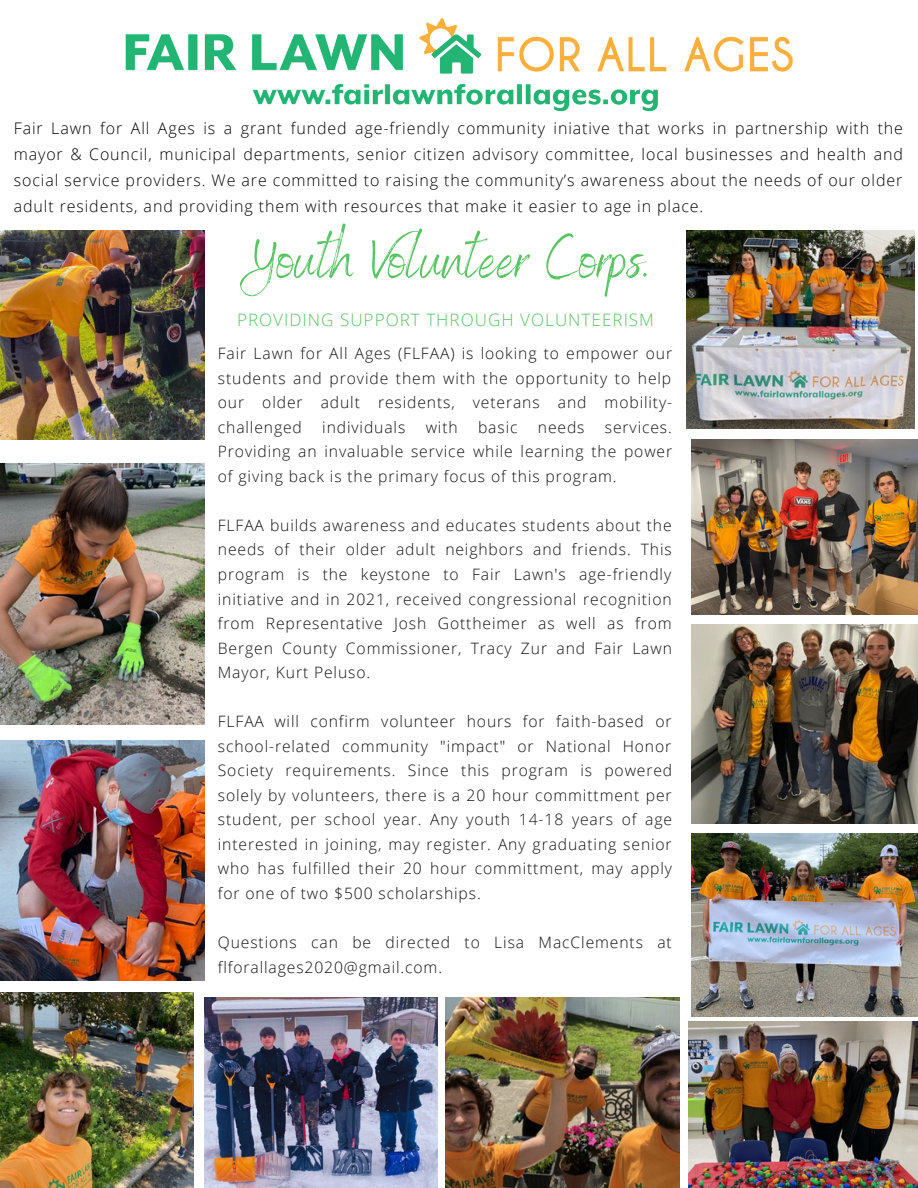
<style>
.page{position:relative;width:918px;height:1188px;background:#fff}
.page>*{position:absolute;margin:0;border:0;box-sizing:border-box;transform-origin:0 0}
.t1{font:61.5px "Benedict";color:#58c463}
.t2{font:300 17.1px "Open Sans";letter-spacing:.06em;color:#58c463}
.t3{font:300 16.05px/25.8px "Open Sans";letter-spacing:.055em;color:#000;text-align:justify}
.t4{font:300 15.75px/24.6px "Open Sans";letter-spacing:.055em;color:#121212;text-align:justify}
</style>
<div class="page">
<img style="left:204px;top:997px;width:233px;height:191px">
<img style="left:125px;top:18px;width:668px;height:94px">
<img style="left:0;top:231px;width:205px;height:208px">
<img style="left:691px;top:834px;width:227px;height:182px">
<img style="left:0;top:463px;width:204px;height:261px">
<img style="left:689px;top:1021px;width:229px;height:167px">
<img style="left:691px;top:439px;width:227px;height:175px">
<img style="left:0;top:740px;width:205px;height:241px">
<img style="left:686px;top:231px;width:229px;height:198px">
<img style="left:691px;top:625px;width:227px;height:199px">
<img style="left:0;top:993px;width:194px;height:194px">
<img style="left:446px;top:997px;width:234px;height:191px">
<p class="t3" style="left:14px;top:115px;width:891px">Fair Lawn for All Ages is a grant funded age-friendly community iniative that works in partnership with the mayor &amp; Council, municipal departments, senior citizen advisory committee, local businesses and health and social service providers. We are committed to raising the community’s awareness about the needs of our older adult residents, and providing them with resources that make it easier to age in place.</p>
<h1 class="t1" style="left:240px;top:219px;width:413px">Youth Volunteer Corps.</h1>
<p class="t2" style="left:237px;top:308px;width:419px">PROVIDING SUPPORT THROUGH VOLUNTEERISM</p>
<p class="t4" style="left:218px;top:341px;width:456px">Fair Lawn for All Ages (FLFAA) is looking to empower our students and provide them with the opportunity to help our older adult residents, veterans and mobility&shy;challenged</p>
<p class="t4" style="left:322px;top:414px;width:85px">individuals</p>
<p class="t4" style="left:426px;top:414px;width:34px">with</p>
<p class="t4" style="left:478px;top:414px;width:41px">basic</p>
<p class="t4" style="left:538px;top:414px;width:48px">needs</p>
<p class="t4" style="left:218px;top:414px;width:456px;text-indent:387px">services.<br>Providing an invaluable service while learning the power of giving back is the primary focus of this program.</p>
<p class="t4" style="left:218px;top:513px;width:456px">FLFAA builds awareness and educates students about the needs of their older adult neighbors and friends. This program is the keystone to Fair Lawn's age-friendly initiative and in 2021, received congressional recognition from Representative Josh Gottheimer as well as from Bergen County Commissioner, Tracy Zur and Fair Lawn Mayor, Kurt Peluso.</p>
<p class="t4" style="left:218px;top:709px;width:456px">FLFAA will confirm volunteer hours for faith-based or school-related community "impact" or National Honor Society requirements. Since this program is powered solely by volunteers, there is a 20 hour committment per student, per school year. Any youth 14-18 years of age interested in joining, may register. Any graduating senior who has fulfilled their 20 hour committment, may apply for one of two $500 scholarships.</p>
<p class="t4" style="left:218px;top:930px;width:455px">Questions can be directed to Lisa MacClements at flforallages2020@gmail.com.</p>
</div>
